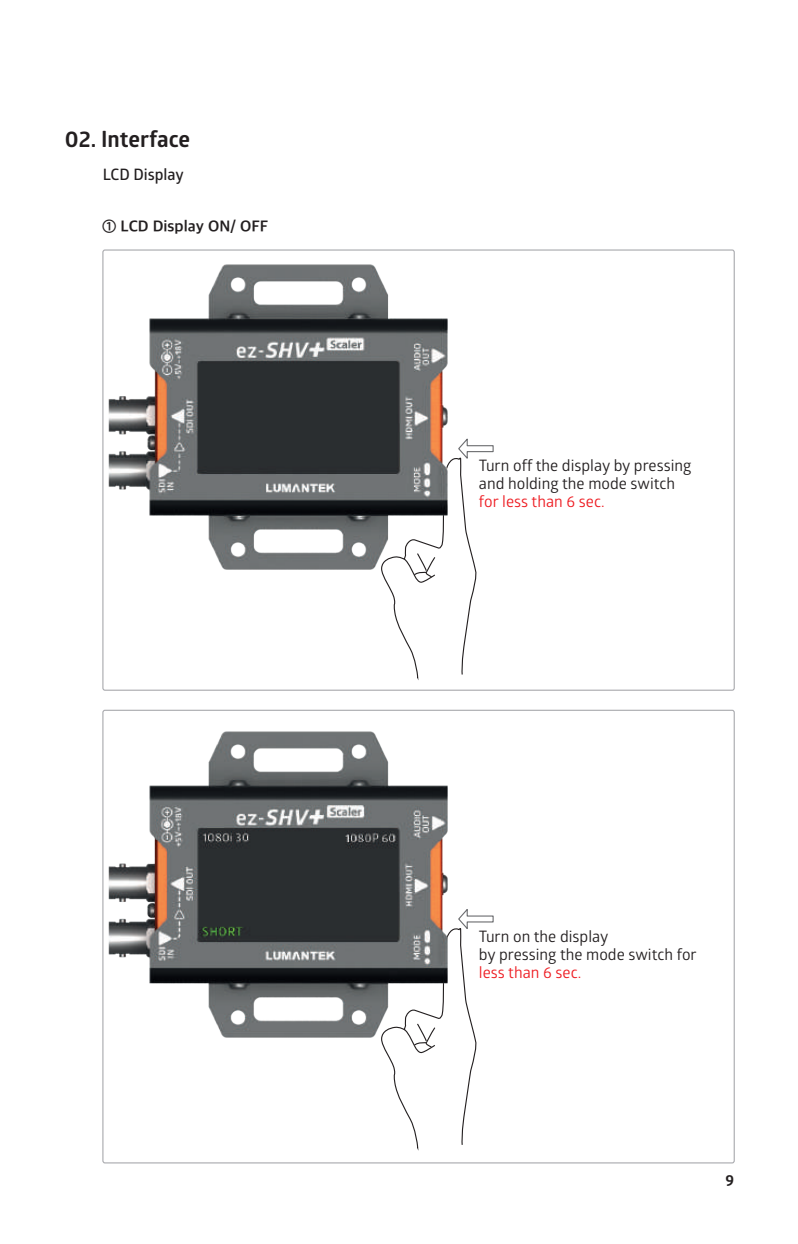
<style>
.page{position:relative;width:798px;height:1244px;background:#fff}
.page>*{position:absolute;margin:0;border:0;box-sizing:border-box;transform-origin:0 0}
.t1{font:700 22.5px "Glober";color:#231f20}
.t2{font:15.75px/18px "Glober";color:#231f20}
.t3{font:15.75px "Glober";color:#ee1d23}
.t4{font:700 15.75px "Apple SD Gothic Neo";color:#231f20}
.t5{font:600 15.75px "Glober";color:#231f20}
.t6{font:700 15.75px "Glober";color:#231f20}
</style>
<div class="page">
<img style="left:108px;top:264px;width:340px;height:306px">
<img style="left:108px;top:731px;width:340px;height:307px">
<svg style="left:380px;top:437px;width:114px;height:241px"></svg>
<svg style="left:380px;top:908px;width:114px;height:240px"></svg>
<h1 class="t1" style="left:65px;top:123px;width:127px">02. Interface</h1>
<p class="t5" style="left:103px;top:164px;width:82px">LCD Display</p>
<p class="t4" style="left:103px;top:218px;width:167px">① LCD Display ON/ OFF</p>
<p class="t2" style="left:478px;top:456px;width:214px">Turn off the display by pressing and holding the mode switch</p>
<p class="t3" style="left:478px;top:491px;width:127px">for less than 6 sec.</p>
<p class="t2" style="left:478px;top:926px;width:219px">Turn on the display<br>by pressing the mode switch for</p>
<p class="t3" style="left:478px;top:961px;width:104px">less than 6 sec.</p>
<p class="t6" style="left:725px;top:1169px;width:10px">9</p>
</div>
